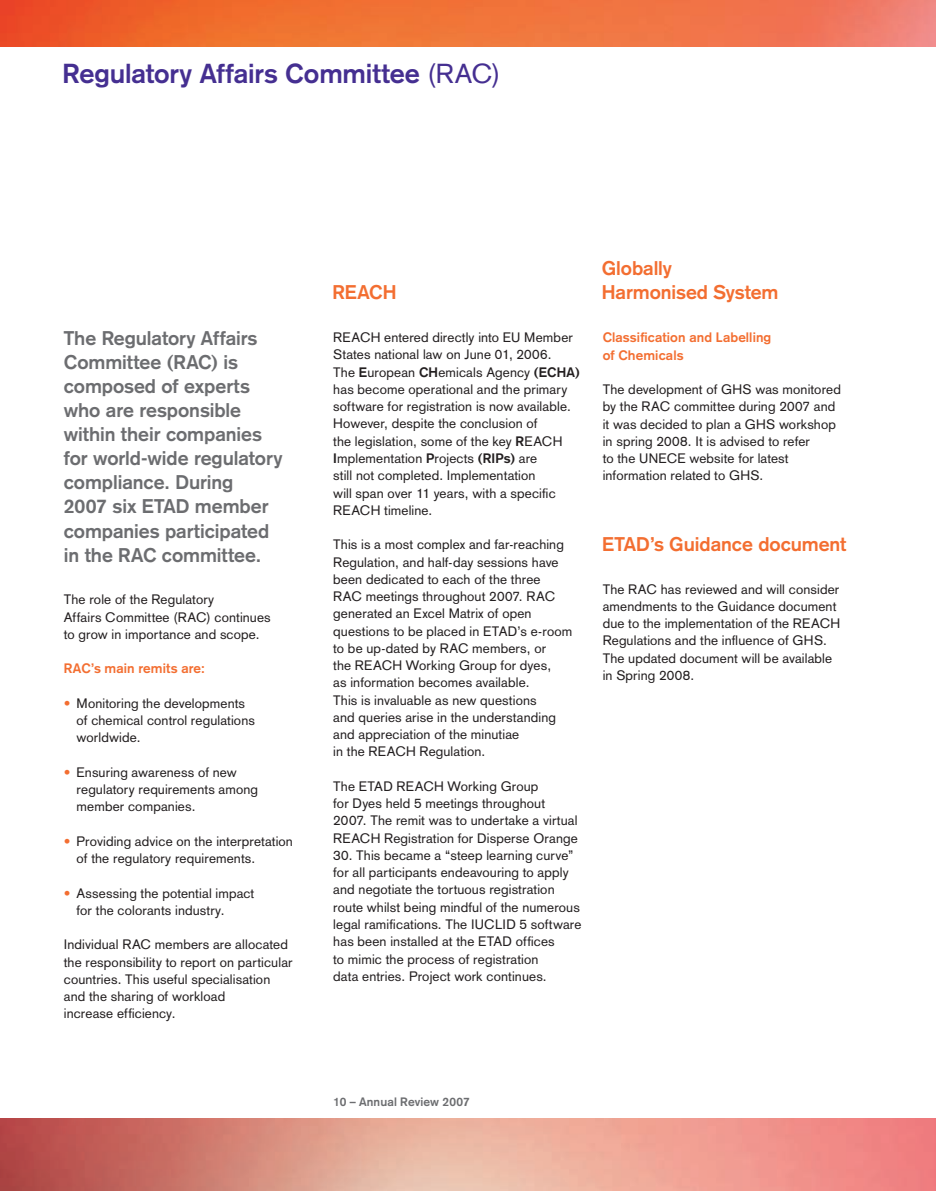
<style>
.page{position:relative;width:936px;height:1191px;background:#fff}
.page>*{position:absolute;margin:0;border:0;box-sizing:border-box;transform-origin:0 0}
.t1{font:700 27px "Akzidenz Grotesk";letter-spacing:-.005em;color:#452f91}
.t2{font:700 19.5px/24px "Akzidenz Grotesk";letter-spacing:-.005em;color:#6c6d70}
.t3{font:700 19.5px/24px "Akzidenz Grotesk";letter-spacing:-.005em;color:#f36e31}
.t4{font:13.5px/17.2px "Akzidenz Grotesk";letter-spacing:.01em;color:#231f20}
.t5{font:700 13.5px/17.2px "Akzidenz Grotesk";letter-spacing:.01em;color:#f36e31}
.t6{font:700 12px "Akzidenz Grotesk";letter-spacing:.015em;color:#6c6d70}
.s1{font-weight:400}
.s2{color:#f36e31}
.s3{font-weight:700}
</style>
<div class="page">
<img style="left:0;top:0;width:935px;height:47px">
<img style="left:0;top:1118px;width:935px;height:73px">
<h1 class="t1" style="left:63px;top:58px;width:439px">Regulatory Affairs Committee <span class="s1">(RAC)</span></h1>
<h2 class="t2" style="left:64px;top:326px;width:220px">The Regulatory Affairs<br>Committee (RAC) is composed of experts who are responsible within their companies for world-wide regulatory compliance. During<br>2007 six ETAD member companies participated in the RAC committee.</h2>
<p class="t4" style="left:64px;top:591px;width:208px">The role of the Regulatory<br>Affairs Committee (RAC) continues to grow in importance and scope.</p>
<p class="t5" style="left:64px;top:660px;width:142px">RAC’s main remits are:</p>
<p class="t4" style="left:77px;top:694px;width:180px;text-indent:-13px"><span class="s2">•</span> Monitoring the developments of chemical control regulations worldwide.</p>
<p class="t4" style="left:77px;top:763px;width:183px;text-indent:-13px"><span class="s2">•</span> Ensuring awareness of new regulatory requirements among member companies.</p>
<p class="t4" style="left:77px;top:832px;width:218px;text-indent:-13px"><span class="s2">•</span> Providing advice on the interpretation of the regulatory requirements.</p>
<p class="t4" style="left:77px;top:884px;width:179px;text-indent:-13px"><span class="s2">•</span> Assessing the potential impact for the colorants industry.</p>
<p class="t4" style="left:64px;top:936px;width:230px">Individual RAC members are allocated the responsibility to report on particular countries. This useful specialisation and the sharing of workload<br>increase efficiency.</p>
<h2 class="t3" style="left:332px;top:280px;width:66px">REACH</h2>
<p class="t4" style="left:333px;top:329px;width:248px">REACH entered directly into EU Member States national law on June 01, 2006.<br>The <span class="s3">E</span>uropean <span class="s3">CH</span>emicals Agency <span class="s3">(ECHA) </span>has become operational and the primary software for registration is now available.<br>However, despite the conclusion of<br>the legislation, some of the key <span class="s3">R</span>EACH <span class="s3">I</span>mplementation <span class="s3">P</span>rojects <span class="s3">(RIPs)</span> are<br>still not completed. Implementation<br>will span over 11 years, with a specific REACH timeline.</p>
<p class="t4" style="left:333px;top:536px;width:240px">This is a most complex and far-reaching Regulation, and half-day sessions have been dedicated to each of the three RAC meetings throughout 2007. RAC generated an Excel Matrix of open questions to be placed in ETAD’s e-room to be up-dated by RAC members, or<br>the REACH Working Group for dyes,<br>as information becomes available.<br>This is invaluable as new questions<br>and queries arise in the understanding and appreciation of the minutiae<br>in the REACH Regulation.</p>
<p class="t4" style="left:333px;top:777px;width:246px">The ETAD REACH Working Group<br>for Dyes held 5 meetings throughout 2007. The remit was to undertake a virtual REACH Registration for Disperse Orange</p>
<p class="t4" style="left:333px;top:846px;width:250px">30. This became a “steep learning curve” for all participants endeavouring to apply and negotiate the tortuous registration route whilst being mindful of the numerous legal ramifications. The IUCLID 5 software has been installed at the ETAD offices<br>to mimic the process of registration<br>data entries. Project work continues.</p>
<h2 class="t3" style="left:601px;top:256px;width:178px">Globally<br>Harmonised System</h2>
<p class="t5" style="left:602px;top:329px;width:170px">Classification and Labelling of Chemicals</p>
<p class="t4" style="left:602px;top:381px;width:240px">The development of GHS was monitored by the RAC committee during 2007 and it was decided to plan a GHS workshop in spring 2008. It is advised to refer<br>to the UNECE website for latest information related to GHS.</p>
<h2 class="t3" style="left:602px;top:532px;width:245px">ETAD’s Guidance document</h2>
<p class="t4" style="left:602px;top:580px;width:239px">The RAC has reviewed and will consider amendments to the Guidance document due to the implementation of the REACH Regulations and the influence of GHS.<br>The updated document will be available in Spring 2008.</p>
<p class="t6" style="left:333px;top:1094px;width:138px">10 – Annual Review 2007</p>
</div>
